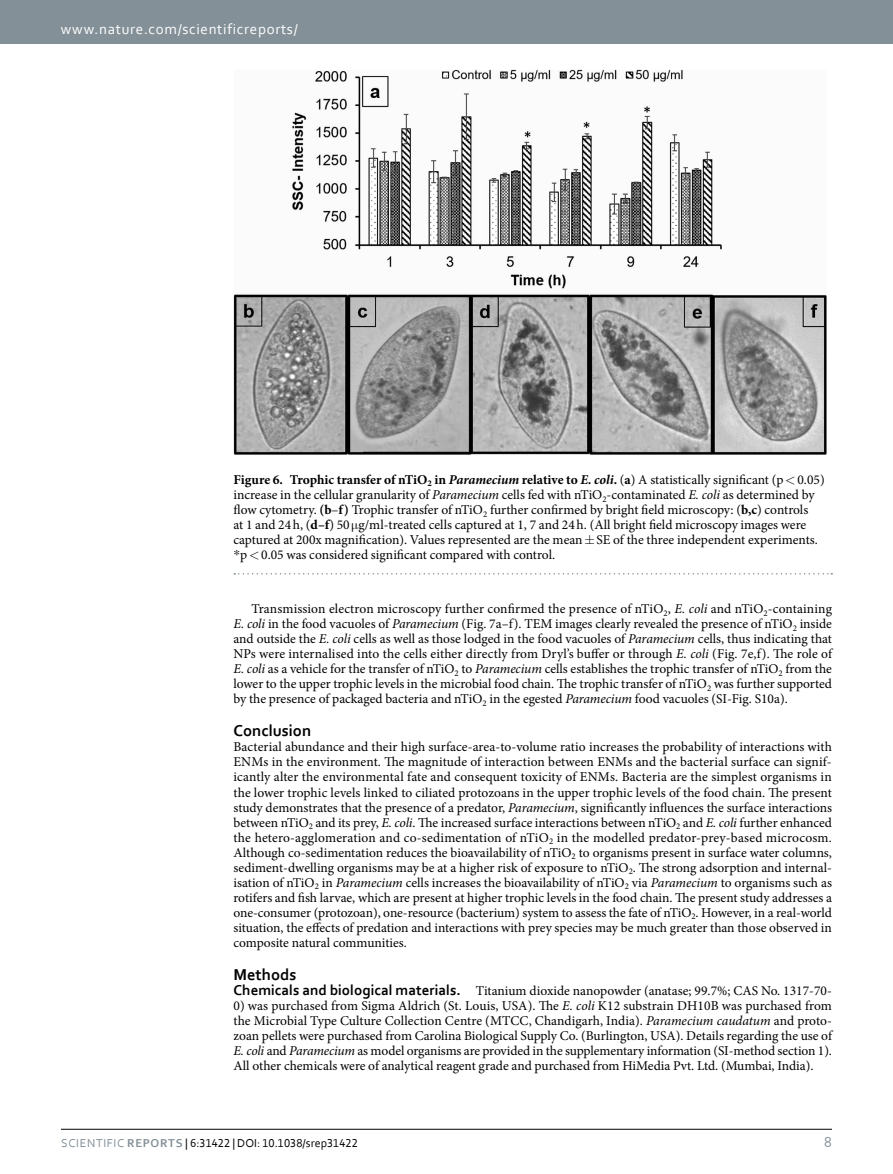
<style>
.page{position:relative;width:893px;height:1174px;background:#fff}
.page>*{position:absolute;margin:0;border:0;box-sizing:border-box;transform-origin:0 0}
.t1{font:700 16.5px "Corbel";color:#000}
.t2{font:15px "Corbel";letter-spacing:.045em;color:#fff}
.t3{font:15px "Corbel";color:#839097}
.t4{font:13.5px/15px "Minion Pro";color:#000;text-align:justify}
.t5{font:12px "Corbel";color:#000}
.s1{font-weight:700}
.s2{font-weight:700;font-style:italic}
.s3{font-style:italic}
.s4{font-family:"STIX General"}
.s5{font-family:"Corbel";font-weight:700;font-size:15px}
.s6{color:#839097}
.s7{font-weight:700;color:#839097}
</style>
<div class="page">
<div style="left:0;top:0;width:893px;height:43px;background:#839097"></div>
<hr style="left:61px;top:1129px;width:771px;height:1px;background:#000">
<img style="left:233px;top:70px;width:594px;height:385px">
<svg style="left:234px;top:573px;width:598px;height:1px"></svg>
<p class="t2" style="left:61px;top:19px;width:238px">www.nature.com/scientificreports/</p>
<p class="t4" style="left:233px;top:472px;width:593px;text-align:left"><span class="s1">Figure 6. Trophic transfer of nTiO</span><sub>2</sub> <span class="s1">in</span> <span class="s2">Paramecium</span> <span class="s1">relative to</span> <span class="s2">E. coli</span><span class="s1">.</span> (<span class="s1">a</span>) A statistically significant (p 0.05) increase in the cellular granularity of <span class="s3">Paramecium</span> cells fed with nTiO<sub>2</sub>-contaminated <span class="s3">E. coli</span> as determined by flow cytometry. <span class="s1">(b</span>–<span class="s1">f)</span> Trophic transfer of nTiO<sub>2</sub> further confirmed by bright field microscopy: (<span class="s1">b,c</span>) controls<br>at 1 and 24h, (<span class="s1">d–f</span>) 50 g/ml-treated cells captured at 1, 7 and 24h. (All bright field microscopy images were captured at 200x magnification). Values represented are the mean SE of the three independent experiments. <span class="s4">*</span>p 0.05 was considered significant compared with control.</p>
<p class="t4" style="left:233px;top:601px;width:600px;text-indent:18px">Transmission electron microscopy further confirmed the presence of nTiO<sub>2</sub>, <span class="s3">E. coli</span> and nTiO<sub>2</sub>-containing <span class="s3">E. coli</span> in the food vacuoles of <span class="s3">Paramecium</span> (Fig. 7a–f). TEM images clearly revealed the presence of nTiO<sub>2</sub> inside and outside the <span class="s3">E. coli</span> cells as well as those lodged in the food vacuoles of <span class="s3">Paramecium</span> cells, thus indicating that NPs were internalised into the cells either directly from Dryl’s buffer or through <span class="s3">E. coli</span> (Fig. 7e,f). The role of <span class="s3">E. coli</span> as a vehicle for the transfer of nTiO<sub>2</sub> to <span class="s3">Paramecium</span> cells establishes the trophic transfer of nTiO<sub>2</sub> from the lower to the upper trophic levels in the microbial food chain. The trophic transfer of nTiO<sub>2</sub> was further supported by the presence of packaged bacteria and nTiO<sub>2</sub> in the egested <span class="s3">Paramecium</span> food vacuoles (SI-Fig. S10a).</p>
<p class="t1" style="left:233px;top:720px;width:79px">Conclusion</p>
<p class="t4" style="left:233px;top:739px;width:600px">Bacterial abundance and their high surface-area-to-volume ratio increases the probability of interactions with ENMs in the environment. The magnitude of interaction between ENMs and the bacterial surface can signif&shy;icantly alter the environmental fate and consequent toxicity of ENMs. Bacteria are the simplest organisms in the lower trophic levels linked to ciliated protozoans in the upper trophic levels of the food chain. The present study demonstrates that the presence of a predator, <span class="s3">Paramecium</span>, significantly influences the surface interactions between nTiO<sub>2</sub> and its prey, <span class="s3">E. coli</span>. The increased surface interactions between nTiO<sub>2</sub> and <span class="s3">E. coli</span> further enhanced the hetero-agglomeration and co-sedimentation of nTiO<sub>2</sub> in the modelled predator-prey-based microcosm.<br>Although co-sedimentation reduces the bioavailability of nTiO<sub>2</sub> to organisms present in surface water columns, sediment-dwelling organisms may be at a higher risk of exposure to nTiO<sub>2</sub>. The strong adsorption and internal&shy;isation of nTiO<sub>2</sub> in <span class="s3">Paramecium</span> cells increases the bioavailability of nTiO<sub>2</sub> via <span class="s3">Paramecium</span> to organisms such as rotifers and fish larvae, which are present at higher trophic levels in the food chain. The present study addresses a one-consumer (protozoan), one-resource (bacterium) system to assess the fate of nTiO<sub>2</sub>. However, in a real-world situation, the effects of predation and interactions with prey species may be much greater than those observed in composite natural communities.</p>
<p class="t1" style="left:233px;top:963px;width:64px">Methods</p>
<p class="t4" style="left:233px;top:982px;width:600px"><span class="s5">Chemicals and biological materials.</span> Titanium dioxide nanopowder (anatase; 99.7%; CAS No. 1317-70-</p>
<p class="t4" style="left:233px;top:997px;width:600px">0) was purchased from Sigma Aldrich (St. Louis, USA). The <span class="s3">E. coli</span> K12 substrain DH10B was purchased from the Microbial Type Culture Collection Centre (MTCC, Chandigarh, India). <span class="s3">Paramecium caudatum</span> and proto&shy;zoan pellets were purchased from Carolina Biological Supply Co. (Burlington, USA). Details regarding the use of <span class="s3">E. coli</span> and <span class="s3">Paramecium</span> as model organisms are provided in the supplementary information (SI-method section 1).<br>All other chemicals were of analytical reagent grade and purchased from HiMedia Pvt. Ltd. (Mumbai, India).</p>
<p class="t5" style="left:61px;top:1135px;width:298px"><span class="s6">Scientific</span> <span class="s7">Reports</span> | 6:31422 | DOI: 10.1038/srep31422</p>
<p class="t3" style="left:824px;top:1132px;width:9px">8</p>
</div>
